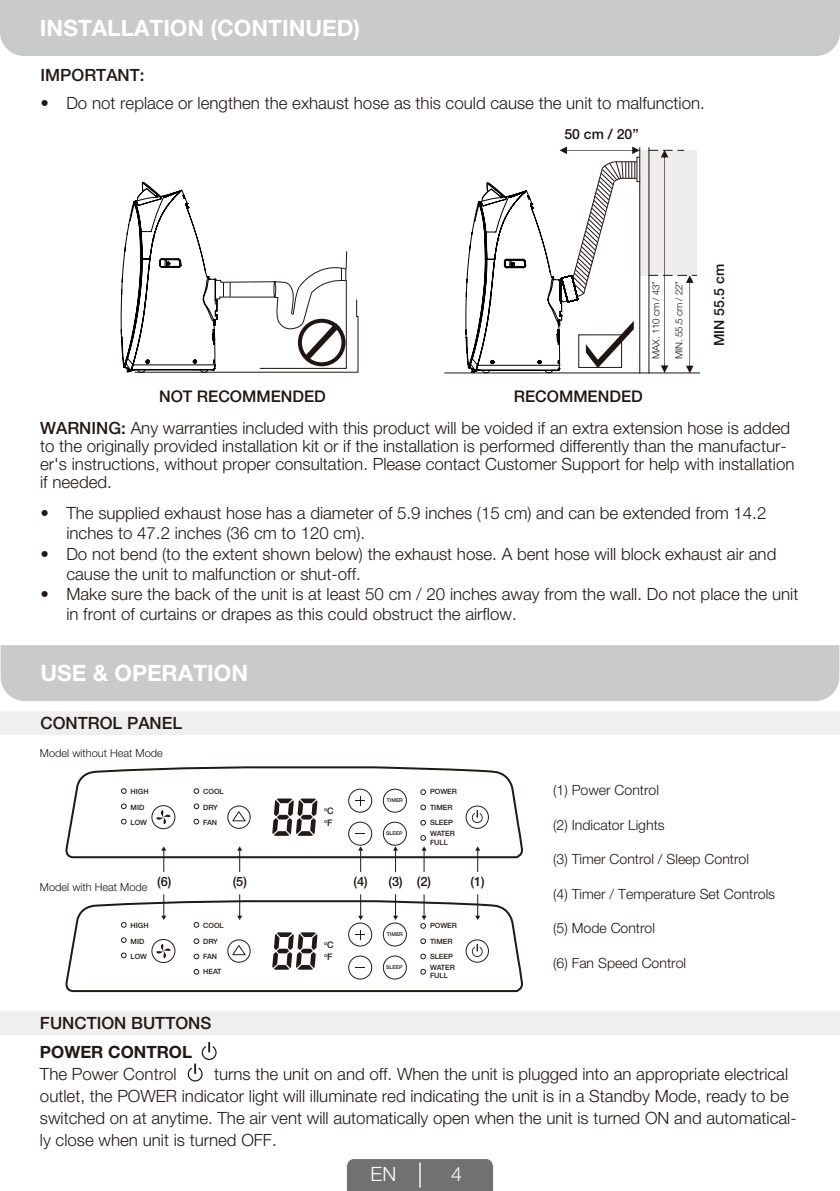
<style>
.page{position:relative;width:840px;height:1191px;background:#fff}
.page>*{position:absolute;margin:0;border:0;box-sizing:border-box;transform-origin:0 0}
.t1{font:700 22.6px "Helvetica Neue LT Std";color:#fff}
.t2{font:300 19.8px "Helvetica Neue LT Pro";color:#fff}
.t3{font:300 16.8px/20.2px "Helvetica Neue LT Pro";color:#221815}
.t4{font:500 16.8px "Helvetica Neue LT Pro";color:#221815}
.t5{font:700 16.8px "Helvetica Neue LT Pro";color:#221815}
.t6{font:500 16px "Helvetica Neue LT Pro";color:#1f1512}
.t7{font:300 14px "Helvetica Neue LT Pro";color:#201512}
.t8{font:500 14px "Helvetica Neue LT Pro";color:#201512}
.t9{font:500 12.8px "Helvetica Neue LT Pro";color:#1f1512}
.t10{font:300 11px "Helvetica Neue LT Pro";color:#201512}
.t11{font:300 9.8px "Helvetica Neue LT Pro";letter-spacing:-.025em;color:#221714}
.t12{font:500 7.2px/15.2px "Helvetica Neue LT Pro";color:#221815}
.t13{font:500 5.2px "Helvetica Neue LT Pro";color:#221815}
.s1{font-weight:500}
.s2{font-size:9px}
</style>
<div class="page">
<div style="left:0;top:0;width:839px;height:56px;background:#c9caca"></div>
<div style="left:1px;top:645px;width:837px;height:56px;background:#c9caca"></div>
<div style="left:0;top:711px;width:839px;height:24px;background:#efefef"></div>
<div style="left:0;top:1011px;width:839px;height:24px;background:#efefef"></div>
<div style="left:346px;top:1159px;width:147px;height:32px;background:#727171"></div>
<div style="left:639px;top:150px;width:57px;height:125px;background:#efeeed"></div>
<hr style="left:639px;top:147px;width:1px;height:226px;background:#201512">
<hr style="left:648px;top:147px;width:1px;height:226px;background:#201512">
<div style="left:636px;top:157px;width:4px;height:25px;border:1px solid #201512"></div>
<hr style="left:444px;top:372px;width:255px;height:1px;background:#201512">
<svg style="left:559px;top:146px;width:80px;height:8px"></svg>
<svg style="left:648px;top:150px;width:48px;height:223px"></svg>
<svg style="left:465px;top:161px;width:171px;height:212px"></svg>
<svg style="left:121px;top:182px;width:237px;height:191px"></svg>
<svg style="left:65px;top:766px;width:458px;height:106px"></svg>
<svg style="left:272px;top:798px;width:45px;height:38px"></svg>
<svg style="left:348px;top:788px;width:24px;height:24px"></svg>
<svg style="left:348px;top:821px;width:24px;height:51px"></svg>
<svg style="left:151px;top:805px;width:24px;height:24px"></svg>
<svg style="left:465px;top:805px;width:23px;height:24px"></svg>
<svg style="left:193px;top:788px;width:6px;height:6px"></svg>
<svg style="left:193px;top:803px;width:6px;height:6px"></svg>
<svg style="left:193px;top:818px;width:6px;height:6px"></svg>
<svg style="left:420px;top:789px;width:6px;height:6px"></svg>
<svg style="left:420px;top:804px;width:6px;height:6px"></svg>
<svg style="left:420px;top:820px;width:6px;height:5px"></svg>
<svg style="left:420px;top:835px;width:6px;height:5px"></svg>
<svg style="left:121px;top:788px;width:5px;height:6px"></svg>
<svg style="left:121px;top:803px;width:5px;height:6px"></svg>
<svg style="left:121px;top:818px;width:5px;height:6px"></svg>
<svg style="left:227px;top:805px;width:23px;height:24px"></svg>
<svg style="left:382px;top:788px;width:24px;height:24px"></svg>
<svg style="left:382px;top:821px;width:24px;height:51px"></svg>
<svg style="left:65px;top:897px;width:458px;height:96px"></svg>
<svg style="left:272px;top:932px;width:45px;height:37px"></svg>
<svg style="left:348px;top:894px;width:24px;height:52px"></svg>
<svg style="left:348px;top:955px;width:24px;height:24px"></svg>
<svg style="left:151px;top:939px;width:24px;height:24px"></svg>
<svg style="left:465px;top:939px;width:23px;height:23px"></svg>
<svg style="left:193px;top:922px;width:6px;height:5px"></svg>
<svg style="left:193px;top:938px;width:6px;height:6px"></svg>
<svg style="left:193px;top:953px;width:6px;height:6px"></svg>
<svg style="left:193px;top:969px;width:6px;height:5px"></svg>
<svg style="left:420px;top:894px;width:6px;height:34px"></svg>
<svg style="left:420px;top:938px;width:6px;height:6px"></svg>
<svg style="left:420px;top:953px;width:6px;height:6px"></svg>
<svg style="left:420px;top:969px;width:6px;height:5px"></svg>
<svg style="left:121px;top:922px;width:5px;height:5px"></svg>
<svg style="left:121px;top:937px;width:5px;height:6px"></svg>
<svg style="left:121px;top:952px;width:5px;height:6px"></svg>
<svg style="left:227px;top:939px;width:23px;height:23px"></svg>
<svg style="left:382px;top:894px;width:24px;height:52px"></svg>
<svg style="left:382px;top:955px;width:24px;height:24px"></svg>
<svg style="left:187px;top:1041px;width:30px;height:40px"></svg>
<h1 class="t1" style="left:40px;top:14px;width:321px">INSTALLATION (CONTINUED)</h1>
<p class="t4" style="left:41px;top:65px;width:105px">IMPORTANT:</p>
<p class="t3" style="left:41px;top:93px;width:665px">• Do not replace or lengthen the exhaust hose as this could cause the unit to malfunction.</p>
<p class="t8" style="left:564px;top:126px;width:76px">50 cm / 20”</p>
<p class="t11" style="left:649px;top:358px;width:79px;rotate:-90deg">MAX. 110 cm / 43”</p>
<p class="t11" style="left:672px;top:358px;width:79px;rotate:-90deg">MIN. 55.5 cm / 22”</p>
<p class="t6" style="left:159px;top:386px;width:168px">NOT RECOMMENDED</p>
<p class="t6" style="left:513px;top:386px;width:130px">RECOMMENDED</p>
<p class="t8" style="left:710px;top:346px;width:83px;rotate:-90deg">MIN 55.5 cm</p>
<p class="t3" style="left:40px;top:419px;width:755px;line-height:18px"><span class="s1">WARNING:</span> Any warranties included with this product will be voided if an extra extension hose is added to the originally provided installation kit or if the installation is performed differently than the manufactur&shy;er's instructions, without proper consultation. Please contact Customer Support for help with installation if needed.</p>
<p class="t3" style="left:41px;top:502px;width:10px">•</p>
<p class="t3" style="left:41px;top:543px;width:10px">•</p>
<p class="t3" style="left:41px;top:583px;width:10px">•</p>
<p class="t3" style="left:66px;top:502px;width:733px">The supplied exhaust hose has a diameter of 5.9 inches (15 cm) and can be extended from 14.2 inches to 47.2 inches (36 cm to 120 cm).<br>Do not bend (to the extent shown below) the exhaust hose. A bent hose will block exhaust air and cause the unit to malfunction or shut-off.<br>Make sure the back of the unit is at least 50 cm / 20 inches away from the wall. Do not place the unit in front of curtains or drapes as this could obstruct the airflow.</p>
<h1 class="t1" style="left:41px;top:659px;width:209px">USE &amp; OPERATION</h1>
<p class="t4" style="left:41px;top:712px;width:143px">CONTROL PANEL</p>
<p class="t10" style="left:40px;top:746px;width:124px">Model without Heat Mode</p>
<p class="t12" style="left:130px;top:784px;width:20px">HIGH<br>MID<br>LOW</p>
<p class="t13" style="left:386px;top:797px;width:18px">TIMER</p>
<p class="t13" style="left:386px;top:830px;width:18px">SLEEP</p>
<p class="t12" style="left:203px;top:784px;width:22px">COOL<br>DRY<br>FAN</p>
<p class="t12" style="left:430px;top:784px;width:28px">POWER<br>TIMER<br>SLEEP</p>
<p class="t12" style="left:430px;top:829px;width:26px;line-height:8.8px">WATER<br>FULL</p>
<p class="t13" style="left:324px;top:806px;width:11px">o<span class="s2">C</span></p>
<p class="t13" style="left:324px;top:817px;width:10px">o<span class="s2">F</span></p>
<p class="t10" style="left:40px;top:880px;width:109px">Model with Heat Mode</p>
<p class="t9" style="left:157px;top:874px;width:16px">(6)</p>
<p class="t9" style="left:232px;top:874px;width:16px">(5)</p>
<p class="t9" style="left:353px;top:874px;width:79px">(4) (3) (2)</p>
<p class="t9" style="left:470px;top:874px;width:16px">(1)</p>
<p class="t12" style="left:130px;top:918px;width:20px">HIGH<br>MID<br>LOW</p>
<p class="t13" style="left:386px;top:931px;width:18px">TIMER</p>
<p class="t13" style="left:386px;top:964px;width:18px">SLEEP</p>
<p class="t12" style="left:203px;top:918px;width:22px">COOL<br>DRY<br>FAN<br>HEAT</p>
<p class="t12" style="left:430px;top:918px;width:28px">POWER<br>TIMER<br>SLEEP</p>
<p class="t13" style="left:324px;top:940px;width:11px">o<span class="s2">C</span></p>
<p class="t13" style="left:324px;top:951px;width:10px">o<span class="s2">F</span></p>
<p class="t12" style="left:430px;top:962px;width:26px;line-height:8.8px">WATER<br>FULL</p>
<p class="t4" style="left:40px;top:1012px;width:173px">FUNCTION BUTTONS</p>
<p class="t7" style="left:553px;top:781px;width:107px">(1) Power Control</p>
<p class="t7" style="left:553px;top:816px;width:113px">(2) Indicator Lights</p>
<p class="t7" style="left:553px;top:851px;width:197px">(3) Timer Control / Sleep Control</p>
<p class="t7" style="left:553px;top:885px;width:223px">(4) Timer / Temperature Set Controls</p>
<p class="t7" style="left:553px;top:920px;width:103px">(5) Mode Control</p>
<p class="t7" style="left:553px;top:954px;width:134px">(6) Fan Speed Control</p>
<p class="t5" style="left:40px;top:1041px;width:154px">POWER CONTROL</p>
<p class="t3" style="left:40px;top:1063px;width:138px">The Power Control</p>
<p class="t3" style="left:40px;top:1062px;width:757px;line-height:22px;text-indent:174px">turns the unit on and off. When the unit is plugged into an appropriate electrical outlet, the POWER indicator light will illuminate red indicating the unit is in a Standby Mode, ready to be switched on at anytime. The air vent will automatically open when the unit is turned ON and automatical&shy;ly close when unit is turned OFF.</p>
<p class="t2" style="left:370px;top:1162px;width:27px">EN</p>
<p class="t2" style="left:451px;top:1162px;width:12px">4</p>
</div>
